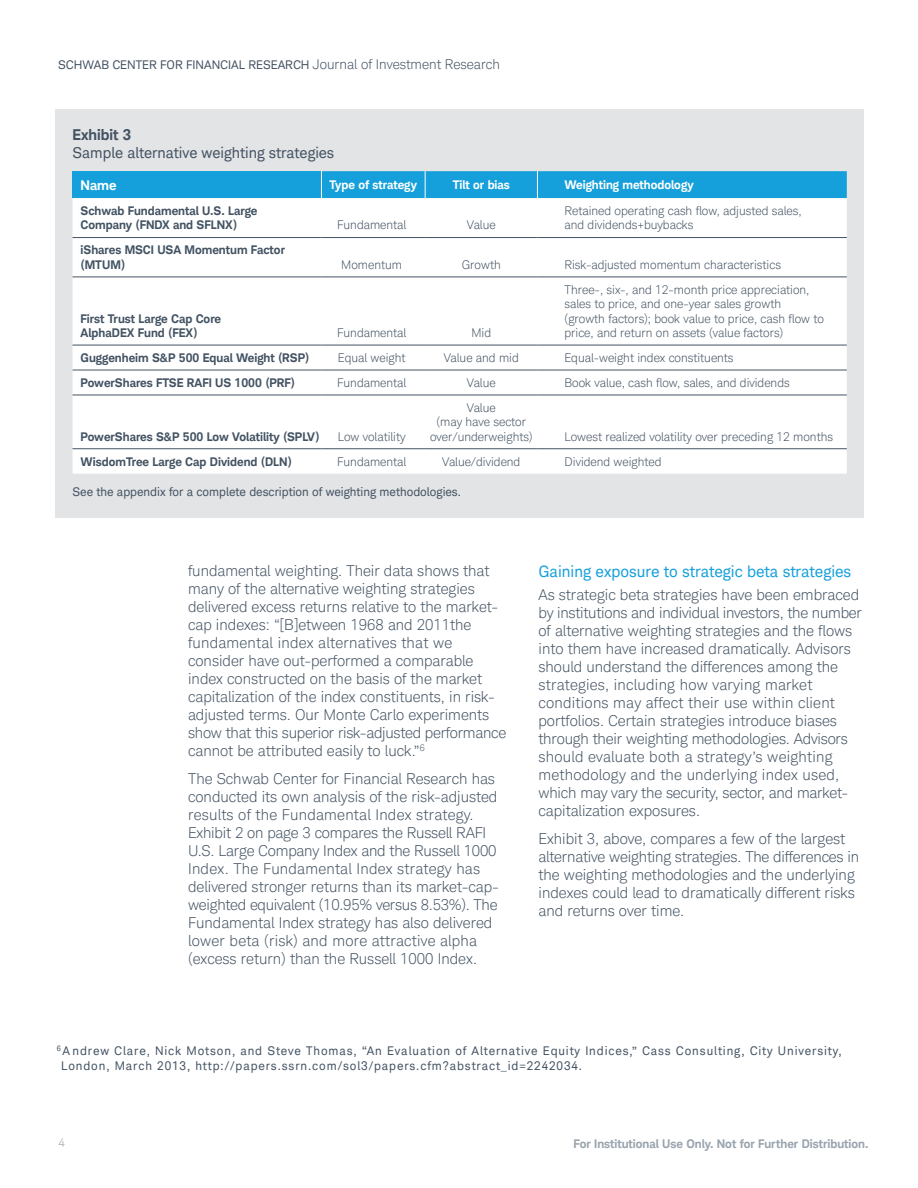
<style>
.page{position:relative;width:918px;height:1188px;background:#fff}
.page>*{position:absolute;margin:0;border:0;box-sizing:border-box;transform-origin:0 0}
.t1{font:15.75px "Charles Modern";color:#16a0db}
.t2{font:300 15px/18px "Charles Modern";color:#435363}
.t3{font:15px "Charles Modern";color:#435363}
.t4{font:700 15px "Charles Modern";color:#435363}
.t5{font:700 13.5px "Charles Modern";color:#fff}
.t6{font:300 12px/14.4px "Charles Modern";color:#435363}
.t7{font:700 12px/14.4px "Charles Modern";color:#435363}
.t8{font:12px/14.4px "Charles Modern";letter-spacing:.075em;color:#435363}
.t9{font:12px "Charles Modern";color:#435363}
.t10{font:700 12px "Charles Modern";color:#99a4ae}
.t11{font:700 12px "Charles Modern";color:#fff}
.t12{font:300 12px "Charles Modern";color:#99a4ae}
.s1{font-weight:300;font-size:13.5px}
</style>
<div class="page">
<div style="left:56px;top:109px;width:808px;height:409px;background:#e3e4e5"></div>
<div style="left:73px;top:171px;width:248px;height:27px;background:#16a0db"></div>
<div style="left:73px;top:198px;width:774px;height:276px;background:#fff"></div>
<div style="left:321px;top:171px;width:526px;height:27px;background:#16a0db"></div>
<hr style="left:73px;top:237px;width:248px;height:1px;background:#435363">
<hr style="left:321px;top:237px;width:104px;height:1px;background:#435363">
<hr style="left:425px;top:237px;width:112px;height:1px;background:#435363">
<hr style="left:537px;top:237px;width:310px;height:1px;background:#435363">
<hr style="left:73px;top:277px;width:248px;height:1px;background:#435363">
<hr style="left:321px;top:277px;width:104px;height:1px;background:#435363">
<hr style="left:425px;top:277px;width:112px;height:1px;background:#435363">
<hr style="left:537px;top:277px;width:310px;height:1px;background:#435363">
<hr style="left:73px;top:345px;width:248px;height:1px;background:#435363">
<hr style="left:321px;top:345px;width:104px;height:1px;background:#435363">
<hr style="left:425px;top:345px;width:112px;height:1px;background:#435363">
<hr style="left:537px;top:345px;width:310px;height:1px;background:#435363">
<hr style="left:73px;top:370px;width:248px;height:1px;background:#435363">
<hr style="left:321px;top:370px;width:104px;height:1px;background:#435363">
<hr style="left:425px;top:370px;width:112px;height:1px;background:#435363">
<hr style="left:537px;top:370px;width:310px;height:1px;background:#435363">
<hr style="left:73px;top:395px;width:248px;height:1px;background:#435363">
<hr style="left:321px;top:395px;width:104px;height:1px;background:#435363">
<hr style="left:425px;top:395px;width:112px;height:1px;background:#435363">
<hr style="left:537px;top:395px;width:310px;height:1px;background:#435363">
<hr style="left:73px;top:448px;width:248px;height:1px;background:#435363">
<hr style="left:321px;top:448px;width:104px;height:1px;background:#435363">
<hr style="left:425px;top:448px;width:112px;height:1px;background:#435363">
<hr style="left:537px;top:448px;width:310px;height:1px;background:#435363">
<p class="t9" style="left:58px;top:58px;width:443px">SCHWAB CENTER FOR FINANCIAL RESEARCH <span class="s1">Journal of Investment Research</span></p>
<p class="t4" style="left:73px;top:125px;width:60px">Exhibit 3</p>
<p class="t3" style="left:73px;top:143px;width:263px">Sample alternative weighting strategies</p>
<p class="t5" style="left:81px;top:177px;width:37px">Name</p>
<p class="t11" style="left:330px;top:177px;width:89px">Type of strategy</p>
<p class="t11" style="left:453px;top:177px;width:59px">Tilt or bias</p>
<p class="t11" style="left:564px;top:177px;width:131px">Weighting methodology</p>
<p class="t7" style="left:81px;top:204px;width:178px">Schwab Fundamental U.S. Large<br>Company (FNDX and SFLNX)</p>
<p class="t6" style="left:564px;top:204px;width:239px">Retained operating cash flow, adjusted sales, and dividends+buybacks</p>
<p class="t6" style="left:337px;top:218px;width:71px">Fundamental</p>
<p class="t6" style="left:467px;top:218px;width:30px">Value</p>
<p class="t7" style="left:81px;top:243px;width:206px">iShares MSCI USA Momentum Factor (MTUM)</p>
<p class="t7" style="left:81px;top:311px;width:142px">First Trust Large Cap Core<br>AlphaDEX Fund (FEX)</p>
<p class="t6" style="left:341px;top:257px;width:62px">Momentum</p>
<p class="t6" style="left:462px;top:257px;width:40px">Growth</p>
<p class="t6" style="left:564px;top:257px;width:218px">Risk-adjusted momentum characteristics</p>
<p class="t6" style="left:337px;top:326px;width:71px">Fundamental</p>
<p class="t6" style="left:471px;top:326px;width:21px">Mid</p>
<p class="t6" style="left:564px;top:282px;width:261px">Three-, six-, and 12-month price appreciation, sales to price, and one-year sales growth (growth factors); book value to price, cash flow to price, and return on assets (value factors)</p>
<p class="t7" style="left:81px;top:350px;width:230px">Guggenheim S&amp;P 500 Equal Weight (RSP)</p>
<p class="t6" style="left:338px;top:351px;width:69px">Equal weight</p>
<p class="t6" style="left:444px;top:351px;width:76px">Value and mid</p>
<p class="t6" style="left:564px;top:351px;width:171px">Equal-weight index constituents</p>
<p class="t7" style="left:81px;top:375px;width:216px">PowerShares FTSE RAFI US 1000 (PRF)</p>
<p class="t6" style="left:337px;top:375px;width:71px">Fundamental</p>
<p class="t6" style="left:467px;top:375px;width:30px">Value</p>
<p class="t6" style="left:564px;top:375px;width:227px">Book value, cash flow, sales, and dividends</p>
<p class="t7" style="left:81px;top:429px;width:240px">PowerShares S&amp;P 500 Low Volatility (SPLV)</p>
<p class="t6" style="left:338px;top:429px;width:69px">Low volatility</p>
<p class="t6" style="left:430px;top:400px;width:104px;text-align:center">Value<br>(may have sector over/underweights)</p>
<p class="t6" style="left:564px;top:429px;width:270px">Lowest realized volatility over preceding 12 months</p>
<p class="t7" style="left:81px;top:454px;width:212px">WisdomTree Large Cap Dividend (DLN)</p>
<p class="t6" style="left:337px;top:454px;width:71px">Fundamental</p>
<p class="t6" style="left:442px;top:454px;width:80px">Value/dividend</p>
<p class="t6" style="left:564px;top:454px;width:99px">Dividend weighted</p>
<p class="t9" style="left:73px;top:485px;width:390px">See the appendix for a complete description of weighting methodologies.</p>
<p class="t2" style="left:188px;top:562px;width:320px">fundamental weighting. Their data shows that many of the alternative weighting strategies delivered excess returns relative to the market&shy;cap indexes: “[B]etween 1968 and 2011the fundamental index alternatives that we consider have out-performed a comparable index constructed on the basis of the market capitalization of the index constituents, in risk&shy;adjusted terms. Our Monte Carlo experiments show that this superior risk-adjusted performance cannot be attributed easily to luck.”<sup>6</sup></p>
<p class="t2" style="left:188px;top:770px;width:312px">The Schwab Center for Financial Research has conducted its own analysis of the risk-adjusted results of the Fundamental Index strategy.<br>Exhibit 2 on page 3 compares the Russell RAFI U.S. Large Company Index and the Russell 1000<br>Index. The Fundamental Index strategy has delivered stronger returns than its market-cap&shy;weighted equivalent (10.95% versus 8.53%). The Fundamental Index strategy has also delivered lower beta (risk) and more attractive alpha (excess return) than the Russell 1000 Index.</p>
<p class="t1" style="left:538px;top:562px;width:314px">Gaining exposure to strategic beta strategies</p>
<p class="t2" style="left:538px;top:586px;width:325px">As strategic beta strategies have been embraced by institutions and individual investors, the number of alternative weighting strategies and the flows into them have increased dramatically. Advisors should understand the differences among the strategies, including how varying market conditions may affect their use within client portfolios. Certain strategies introduce biases through their weighting methodologies. Advisors should evaluate both a strategy’s weighting methodology and the underlying index used, which may vary the security, sector, and market&shy;capitalization exposures.</p>
<p class="t2" style="left:538px;top:830px;width:322px">Exhibit 3, above, compares a few of the largest alternative weighting strategies. The differences in the weighting methodologies and the underlying indexes could lead to dramatically different risks and returns over time.</p>
<p class="t8" style="left:61px;top:1044px;width:782px;text-indent:-4px"><sup>6</sup>A ndrew Clare, Nick Motson, and Steve Thomas, “An Evaluation of Alternative Equity Indices,” Cass Consulting, City University,<br>London, March 2013, http://papers.ssrn.com/sol3/papers.cfm?abstract_id=2242034.</p>
<p class="t12" style="left:58px;top:1135px;width:8px">4</p>
<p class="t10" style="left:574px;top:1137px;width:296px">For Institutional Use Only. Not for Further Distribution.</p>
</div>
